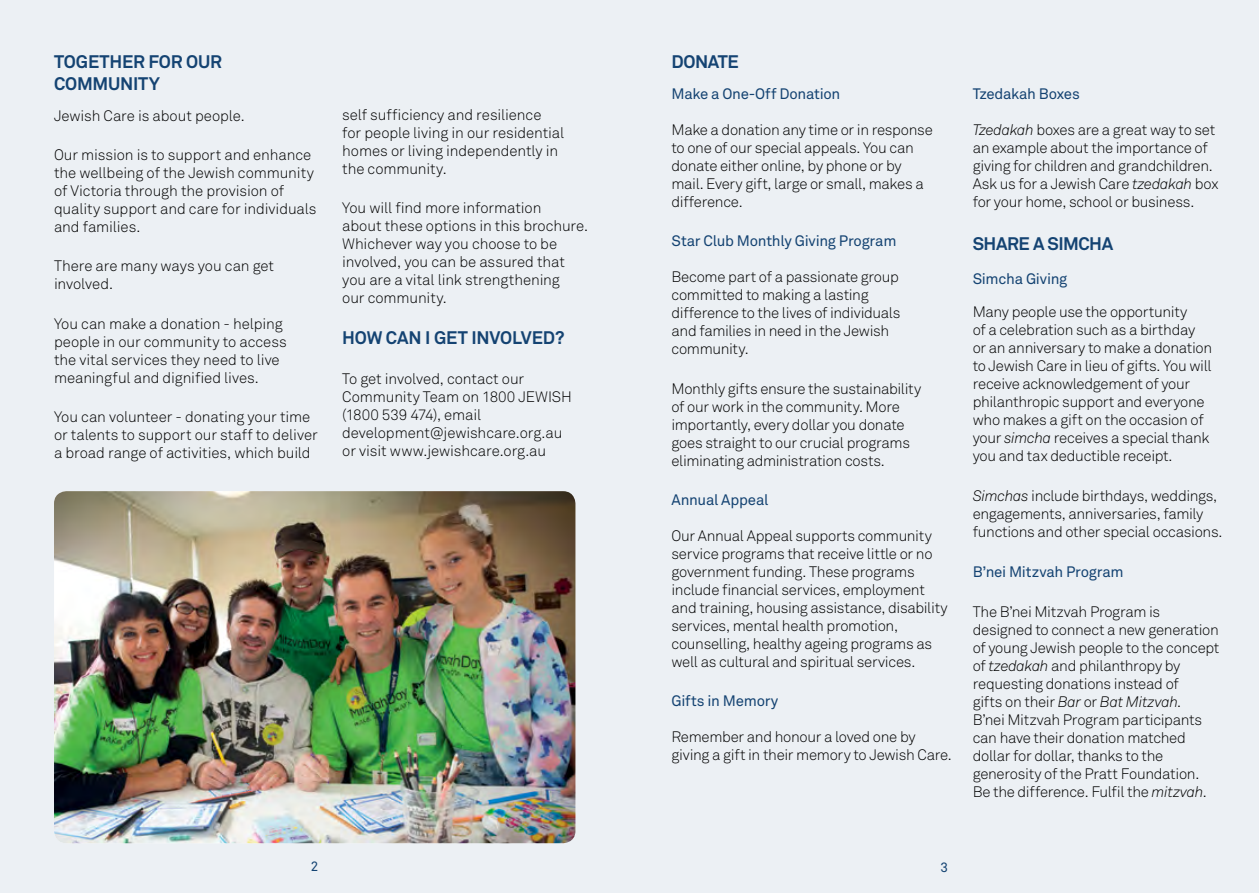
<style>
.page{position:relative;width:1259px;height:893px;background:#ecf0f4}
.page>*{position:absolute;margin:0;border:0;box-sizing:border-box;transform-origin:0 0}
.sub_head{font:700 18px/21.6px "Akkurat";letter-spacing:-.02em;color:#144372}
.body_text{font:700 18px "Akkurat";letter-spacing:-.01em;color:#144372}
.body_text-2{font:300 15px/18px "Akkurat";letter-spacing:-.02em;color:#000}
.body_text-3{font:15px "Akkurat";letter-spacing:-.02em;color:#144372}
.sub_head-2{font:15px "Akkurat";letter-spacing:-.02em;color:#144372}
.t1{font:13.5px "Akkurat Std";color:#144372}
.s1{font-style:italic}
</style>
<div class="page">
<img style="left:54px;top:491px;width:521px;height:352px">
<p class="sub_head" style="left:54px;top:51px;width:170px">TOGETHER FOR OUR<br>COMMUNITY</p>
<p class="body_text-2" style="left:54px;top:106px;width:192px">Jewish Care is about people.</p>
<p class="body_text-2" style="left:54px;top:146px;width:264px">Our mission is to support and enhance the wellbeing of the Jewish community of Victoria through the provision of quality support and care for individuals and families.</p>
<p class="body_text-2" style="left:54px;top:257px;width:222px">There are many ways you can get involved.</p>
<p class="body_text-2" style="left:54px;top:314px;width:234px">You can make a donation - helping people in our community to access the vital services they need to live meaningful and dignified lives.</p>
<p class="body_text-2" style="left:54px;top:407px;width:265px">You can volunteer - donating your time or talents to support our staff to deliver a broad range of activities, which build</p>
<p class="body_text-2" style="left:342px;top:105px;width:223px">self sufficiency and resilience<br>for people living in our residential homes or living independently in the community.</p>
<p class="body_text-2" style="left:342px;top:199px;width:247px">You will find more information<br>about these options in this brochure.<br>Whichever way you choose to be involved, you can be assured that you are a vital link strengthening<br>our community.</p>
<p class="body_text" style="left:342px;top:327px;width:224px">HOW CAN I GET INVOLVED?</p>
<p class="body_text-2" style="left:342px;top:369px;width:231px">To get involved, contact our<br>Community Team on 1800 JEWISH (1800 539 474), email development@jewishcare.org.au or visit www.jewishcare.org.au</p>
<p class="sub_head" style="left:671px;top:51px;width:69px">DONATE</p>
<p class="body_text-3" style="left:671px;top:84px;width:170px">Make a One-Off Donation</p>
<p class="body_text-2" style="left:671px;top:121px;width:263px">Make a donation any time or in response to one of our special appeals. You can donate either online, by phone or by mail. Every gift, large or small, makes a difference.</p>
<p class="body_text-3" style="left:671px;top:232px;width:226px">Star Club Monthly Giving Program</p>
<p class="body_text-2" style="left:671px;top:268px;width:230px">Become part of a passionate group committed to making a lasting difference to the lives of individuals and families in need in the Jewish community.</p>
<p class="body_text-2" style="left:671px;top:379px;width:251px">Monthly gifts ensure the sustainability of our work in the community. More importantly, every dollar you donate goes straight to our crucial programs eliminating administration costs.</p>
<p class="body_text-3" style="left:671px;top:490px;width:98px">Annual Appeal</p>
<p class="body_text-2" style="left:671px;top:526px;width:278px">Our Annual Appeal supports community service programs that receive little or no government funding. These programs include financial services, employment and training, housing assistance, disability services, mental health promotion, counselling, healthy ageing programs as well as cultural and spiritual services.</p>
<p class="body_text-3" style="left:671px;top:692px;width:108px">Gifts in Memory</p>
<p class="body_text-2" style="left:671px;top:728px;width:282px">Remember and honour a loved one by giving a gift in their memory to Jewish Care.</p>
<p class="body_text-3" style="left:972px;top:84px;width:109px">Tzedakah Boxes</p>
<p class="body_text-2" style="left:972px;top:120px;width:247px"><span class="s1">Tzedakah</span> boxes are a great way to set an example about the importance of giving for children and grandchildren.<br>Ask us for a Jewish Care <span class="s1">tzedakah</span> box for your home, school or business.</p>
<p class="sub_head" style="left:972px;top:232px;width:142px">SHARE A SIMCHA</p>
<p class="sub_head-2" style="left:972px;top:269px;width:96px">Simcha Giving</p>
<p class="body_text-2" style="left:972px;top:303px;width:241px">Many people use the opportunity<br>of a celebration such as a birthday or an anniversary to make a donation to Jewish Care in lieu of gifts. You will receive acknowledgement of your philanthropic support and everyone who makes a gift on the occasion of your <span class="s1">simcha</span> receives a special thank you and tax deductible receipt.</p>
<p class="body_text-2" style="left:972px;top:486px;width:251px;line-height:18.5px"><span class="s1">Simchas</span> include birthdays, weddings, engagements, anniversaries, family functions and other special occasions.</p>
<p class="body_text-3" style="left:972px;top:563px;width:152px">B’nei Mitzvah Program</p>
<p class="body_text-2" style="left:972px;top:602px;width:248px">The B’nei Mitzvah Program is designed to connect a new generation of young Jewish people to the concept of <span class="s1">tzedakah</span> and philanthropy by requesting donations instead of<br>gifts on their <span class="s1">Bar</span> or <span class="s1">Bat Mitzvah</span>.<br>B’nei Mitzvah Program participants can have their donation matched dollar for dollar, thanks to the generosity of the Pratt Foundation.<br>Be the difference. Fulfil the <span class="s1">mitzvah</span>.</p>
<p class="t1" style="left:311px;top:858px;width:9px">2</p>
<p class="t1" style="left:940px;top:859px;width:9px">3</p>
</div>
